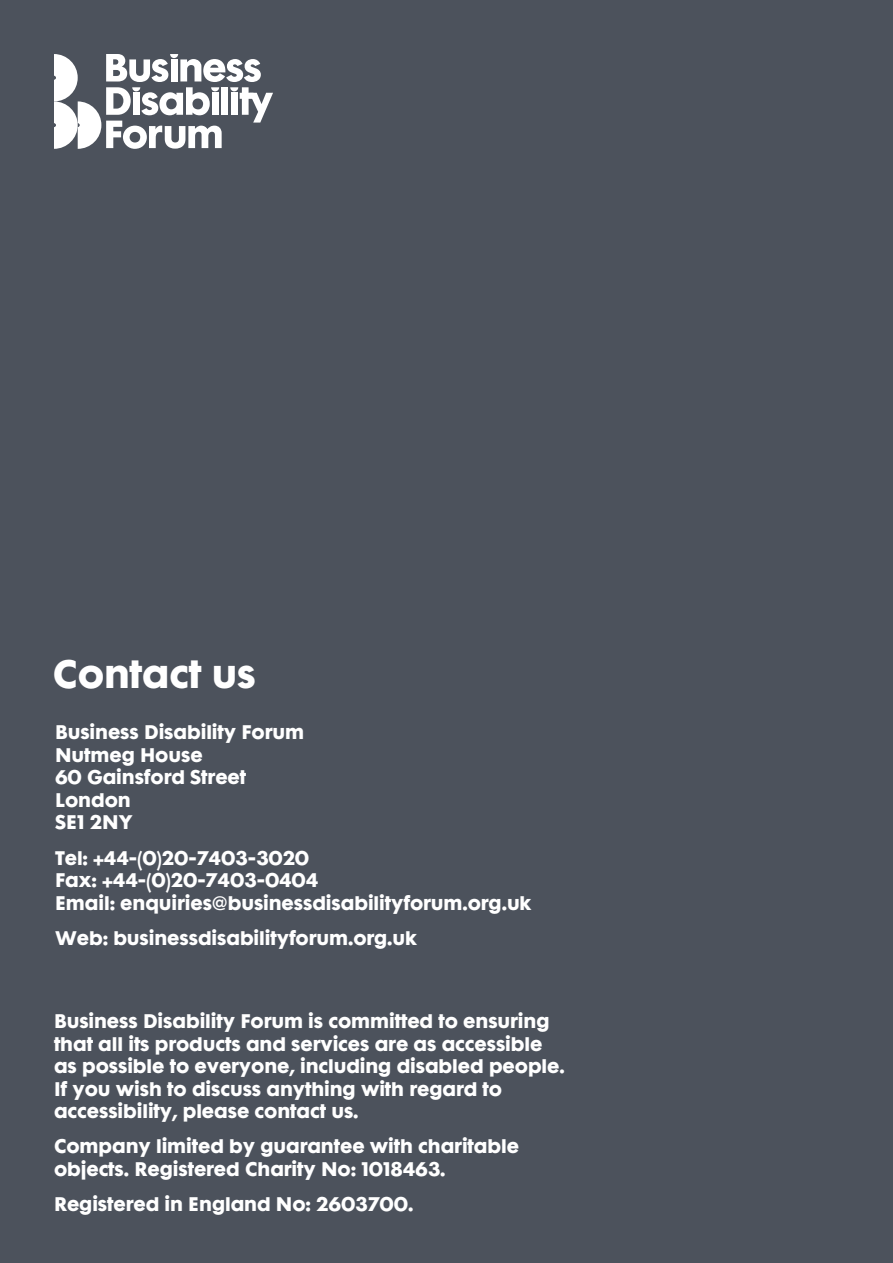
<style>
.page{position:relative;width:893px;height:1263px;background:#4c525c}
.page>*{position:absolute;margin:0;border:0;box-sizing:border-box;transform-origin:0 0}
.Head_1{font:36px "Futura Maxi CG Bold";letter-spacing:-.005em;color:#fff}
.MainBody{font:18px/22.5px "Futura Maxi CG Bold";letter-spacing:-.005em;color:#fff}
.BackPageText{font:18px/22.5px "Futura Maxi CG Bold";letter-spacing:-.005em;color:#fff}
.s1{font-family:"Futura";font-weight:500}
</style>
<div class="page">
<svg style="left:54px;top:54px;width:219px;height:95px"></svg>
<h1 class="Head_1" style="left:53px;top:650px;width:205px">Contact us</h1>
<p class="BackPageText" style="left:55px;top:722px;width:251px">Business Disability Forum<br>Nutmeg House<br>60 Gainsford Street<br>London<br>SE1 2NY</p>
<p class="BackPageText" style="left:55px;top:847px;width:478px">Tel: +44-(0)20-7403-3020<br>Fax: +44-(0)20-7403-0404<br>Email: enquiries<span class="s1">@</span>businessdisabilityforum.org.uk</p>
<p class="BackPageText" style="left:55px;top:927px;width:363px">Web: businessdisabilityforum.org.uk</p>
<p class="MainBody" style="left:54px;top:1010px;width:512px">Business Disability Forum is committed to ensuring that all its products and services are as accessible as possible to everyone, including disabled people.<br>If you wish to discuss anything with regard to accessibility, please contact us.</p>
<p class="MainBody" style="left:54px;top:1136px;width:467px">Company limited by guarantee with charitable objects. Registered Charity No: 1018463.</p>
<p class="MainBody" style="left:54px;top:1193px;width:361px">Registered in England No: 2603700.</p>
</div>
